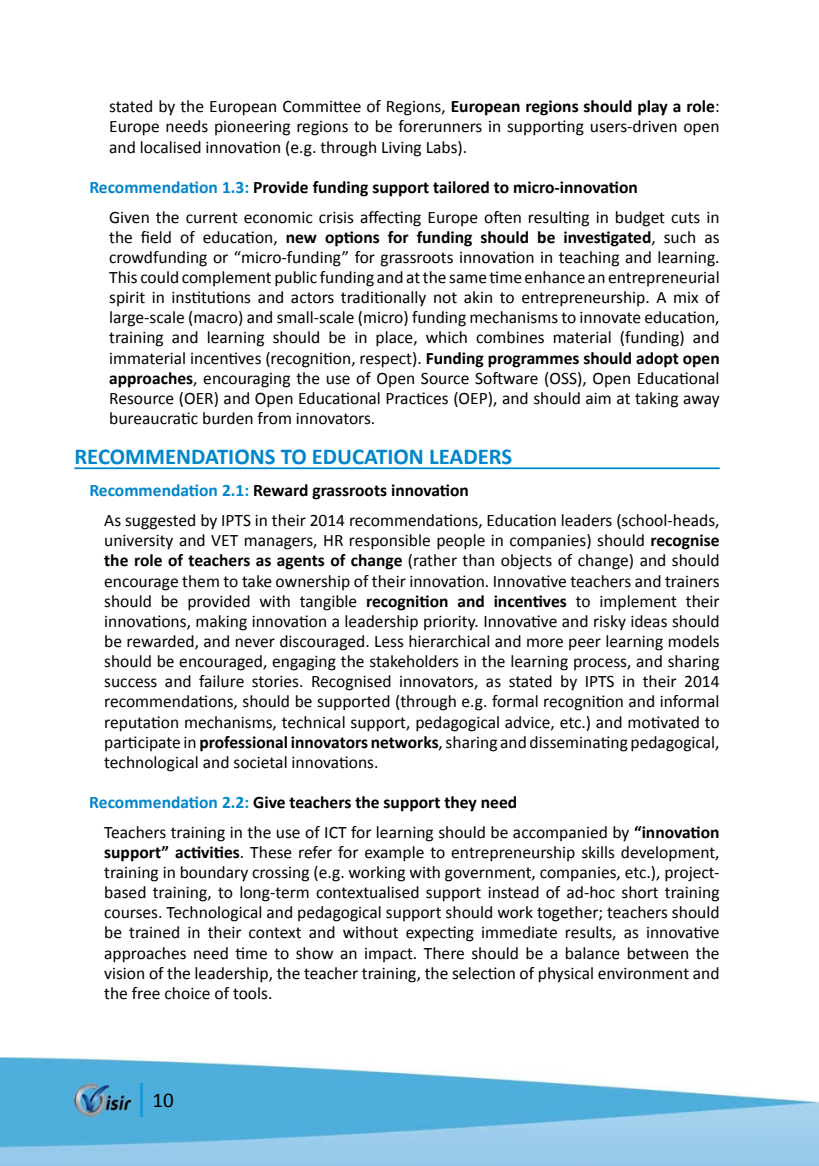
<style>
.page{position:relative;width:819px;height:1166px;background:#fff}
.page>*{position:absolute;margin:0;border:0;box-sizing:border-box;transform-origin:0 0}
.t1{font:700 22.75px "Calibri";color:#0086cc}
.t2{font:21px "Calibri";color:#000}
.t3{font:17.5px/20.1px "Calibri";color:#000;text-align:justify}
.s1{font-weight:700}
.s2{font-weight:700;color:#0086cc}
</style>
<div class="page">
<img style="left:0;top:1057px;width:819px;height:109px">
<hr style="left:74px;top:467px;width:645px;height:2px;background:#0086cc">
<img style="left:74px;top:1084px;width:56px;height:32px">
<img style="left:141px;top:1084px;width:1px;height:32px">
<p class="t3" style="left:109px;top:97px;width:612px">stated by the European Committee of Regions, <span class="s1">European regions should play a role</span>:<br>Europe needs pioneering regions to be forerunners in supporting users-driven open and localised innovation (e.g. through Living Labs).</p>
<p class="t3" style="left:109px;top:172px;width:612px;line-height:30.1px;text-indent:-20px"><span class="s2">Recommendation 1.3:</span> <span class="s1">Provide funding support tailored to micro-innovation<br></span>Given the current economic crisis affecting Europe often resulting in budget cuts in</p>
<p class="t3" style="left:109px;top:227px;width:612px">the field of education, <span class="s1">new options for funding should be investigated</span>, such as crowdfunding or “micro-funding” for grassroots innovation in teaching and learning.<br>This could complement public funding and at the same time enhance an entrepreneurial spirit in institutions and actors traditionally not akin to entrepreneurship. A mix of large-scale (macro) and small-scale (micro) funding mechanisms to innovate education, training and learning should be in place, which combines material (funding) and immaterial incentives (recognition, respect). <span class="s1">Funding programmes should adopt open approaches</span>, encouraging the use of Open Source Software (OSS), Open Educational Resource (OER) and Open Educational Practices (OEP), and should aim at taking away bureaucratic burden from innovators.</p>
<h1 class="t1" style="left:74px;top:441px;width:439px">RECOMMENDATIONS TO EDUCATION LEADERS</h1>
<p class="t3" style="left:104px;top:475px;width:617px;line-height:30.1px;text-indent:-15px"><span class="s2">Recommendation 2.1:</span> <span class="s1">Reward grassroots innovation<br></span>As suggested by IPTS in their 2014 recommendations, Education leaders (school-heads,</p>
<p class="t3" style="left:104px;top:530px;width:617px">university and VET managers, HR responsible people in companies) should <span class="s1">recognise the role of teachers as agents of change</span> (rather than objects of change) and should encourage them to take ownership of their innovation. Innovative teachers and trainers should be provided with tangible <span class="s1">recognition and incentives</span> to implement their innovations, making innovation a leadership priority. Innovative and risky ideas should be rewarded, and never discouraged. Less hierarchical and more peer learning models should be encouraged, engaging the stakeholders in the learning process, and sharing success and failure stories. Recognised innovators, as stated by IPTS in their 2014 recommendations, should be supported (through e.g. formal recognition and informal reputation mechanisms, technical support, pedagogical advice, etc.) and motivated to participate in <span class="s1">professional innovators networks</span>, sharing and disseminating pedagogical, technological and societal innovations.</p>
<p class="t3" style="left:104px;top:787px;width:617px;line-height:30.1px;text-indent:-15px"><span class="s2">Recommendation 2.2:</span> <span class="s1">Give teachers the support they need<br></span>Teachers training in the use of ICT for learning should be accompanied by <span class="s1">“innovation</span></p>
<p class="t3" style="left:104px;top:842px;width:617px"><span class="s1">support” activities</span>. These refer for example to entrepreneurship skills development, training in boundary crossing (e.g. working with government, companies, etc.), project&shy;based training, to long-term contextualised support instead of ad-hoc short training courses. Technological and pedagogical support should work together; teachers should be trained in their context and without expecting immediate results, as innovative approaches need time to show an impact. There should be a balance between the vision of the leadership, the teacher training, the selection of physical environment and the free choice of tools.</p>
<p class="t2" style="left:152px;top:1087px;width:23px">10</p>
</div>
